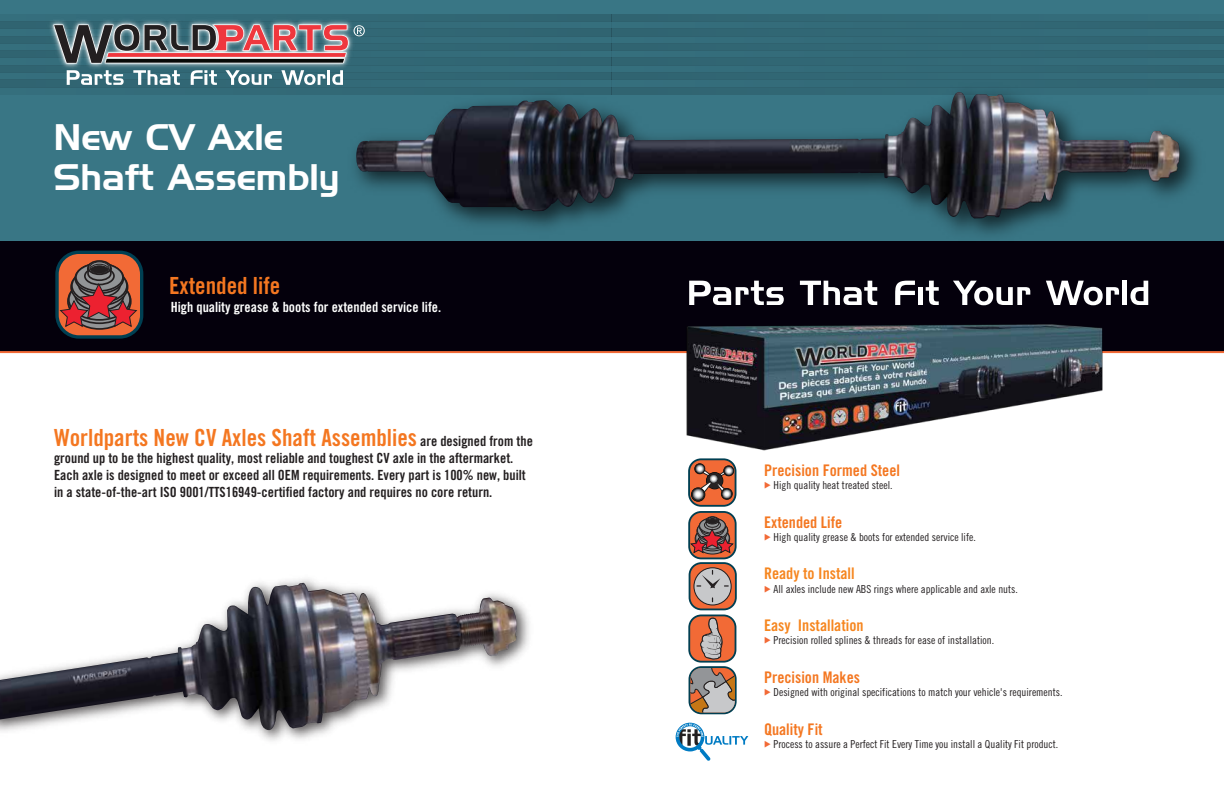
<style>
.page{position:relative;width:1224px;height:792px;background:#fff}
.page>*{position:absolute;margin:0;border:0;box-sizing:border-box;transform-origin:0 0}
.t1{font:36px/40px "Handel Gothic BT";color:#fff}
.t2{font:23.6px "Trade Gothic Bold Cond Twenty";color:#f47721}
.t3{font:16px "Trade Gothic Bold Cond Twenty";color:#f47721}
.t4{font:16px "Trade Gothic Bold Cond Twenty";color:#f6861f}
.t5{font:14px/16.8px "Trade Gothic Bold Cond Twenty";color:#231f20}
.t6{font:14px "Trade Gothic Bold Cond Twenty";color:#fff}
.t7{font:11px "Trade Gothic Cond Eighteen";color:#231f20}
.s1{font-size:14px;color:#231f20}
.s2{color:#f26a36}
</style>
<div class="page">
<div style="left:0;top:0;width:612px;height:242px;background:#397685"></div>
<div style="left:612px;top:0;width:612px;height:242px;background:#397685"></div>
<div style="left:0;top:241px;width:1224px;height:112px;background:#04000c"></div>
<hr style="left:0;top:351px;width:1224px;height:2px;background:#f26a36">
<svg style="left:689px;top:281px;width:94px;height:10px"></svg>
<svg style="left:800px;top:281px;width:77px;height:10px"></svg>
<svg style="left:895px;top:281px;width:20px;height:10px"></svg>
<div style="left:918px;top:287px;width:5px;height:18px;background:#fff"></div>
<svg style="left:926px;top:281px;width:13px;height:10px"></svg>
<svg style="left:953px;top:281px;width:77px;height:10px"></svg>
<svg style="left:1046px;top:281px;width:73px;height:14px"></svg>
<div style="left:1122px;top:281px;width:5px;height:24px;background:#fff"></div>
<svg style="left:1130px;top:281px;width:18px;height:24px"></svg>
<img style="left:258px;top:579px;width:271px;height:162px">
<img style="left:0;top:583px;width:470px;height:148px">
<img style="left:323px;top:94px;width:874px;height:141px">
<img style="left:356px;top:100px;width:594px;height:111px">
<img style="left:665px;top:291px;width:453px;height:179px">
<div style="left:0;top:14px;width:612px;height:8px;background:#326876"></div>
<div style="left:0;top:22px;width:612px;height:7px;background:#346c7a"></div>
<div style="left:0;top:29px;width:612px;height:7px;background:#316674"></div>
<div style="left:0;top:36px;width:612px;height:7px;background:#346c7a"></div>
<div style="left:0;top:43px;width:612px;height:8px;background:#316674"></div>
<div style="left:0;top:51px;width:612px;height:7px;background:#346c7a"></div>
<div style="left:0;top:58px;width:612px;height:7px;background:#316674"></div>
<div style="left:0;top:65px;width:612px;height:7px;background:#346c7a"></div>
<div style="left:0;top:72px;width:612px;height:8px;background:#316775"></div>
<div style="left:0;top:80px;width:612px;height:7px;background:#336b79"></div>
<div style="left:0;top:87px;width:612px;height:7px;background:#326977"></div>
<div style="left:612px;top:14px;width:612px;height:8px;background:#326977"></div>
<div style="left:612px;top:22px;width:612px;height:7px;background:#326977"></div>
<div style="left:612px;top:29px;width:612px;height:7px;background:#326977"></div>
<div style="left:612px;top:36px;width:612px;height:7px;background:#326977"></div>
<div style="left:612px;top:43px;width:612px;height:8px;background:#326977"></div>
<div style="left:612px;top:51px;width:612px;height:7px;background:#326977"></div>
<div style="left:612px;top:58px;width:612px;height:7px;background:#326977"></div>
<div style="left:612px;top:65px;width:612px;height:7px;background:#326977"></div>
<div style="left:612px;top:72px;width:612px;height:8px;background:#326977"></div>
<div style="left:612px;top:80px;width:612px;height:7px;background:#326977"></div>
<div style="left:612px;top:87px;width:612px;height:7px;background:#326876"></div>
<svg style="left:67px;top:71px;width:57px;height:14px"></svg>
<svg style="left:133px;top:71px;width:47px;height:14px"></svg>
<svg style="left:191px;top:71px;width:26px;height:14px"></svg>
<svg style="left:226px;top:71px;width:46px;height:14px"></svg>
<svg style="left:281px;top:71px;width:44px;height:14px"></svg>
<hr style="left:327px;top:70px;width:3px;height:15px;background:#fff">
<svg style="left:332px;top:71px;width:11px;height:14px"></svg>
<img style="left:46px;top:19px;width:310px;height:52px">
<img style="left:52px;top:22px;width:299px;height:44px">
<svg style="left:53px;top:23px;width:312px;height:41px"></svg>
<svg style="left:676px;top:723px;width:72px;height:38px"></svg>
<div style="left:689px;top:666px;width:48px;height:48px;border:4px solid #003f52;border-radius:11px"></div>
<svg style="left:690px;top:668px;width:45px;height:44px"></svg>
<div style="left:689px;top:562px;width:48px;height:48px;border:4px solid #003f52;border-radius:11px"></div>
<div style="left:690px;top:564px;width:45px;height:45px;background:#f26a36;border-radius:11px"></div>
<div style="left:694px;top:568px;width:37px;height:37px;background:#c7c8ca;border-radius:50%"></div>
<div style="left:693px;top:567px;width:39px;height:38px;border:1px solid #231f20;border-radius:50%"></div>
<svg style="left:697px;top:570px;width:31px;height:18px"></svg>
<div style="left:688px;top:615px;width:48px;height:48px;border:4px solid #003f52;border-radius:11px"></div>
<div style="left:690px;top:616px;width:45px;height:45px;background:#f26a36;border-radius:11px"></div>
<svg style="left:700px;top:616px;width:23px;height:44px"></svg>
<div style="left:688px;top:458px;width:48px;height:49px;border:4px solid #003f52;border-radius:11px"></div>
<div style="left:690px;top:460px;width:45px;height:45px;background:#f26a36;border-radius:11px"></div>
<svg style="left:694px;top:464px;width:40px;height:36px"></svg>
<svg style="left:691px;top:487px;width:14px;height:15px"></svg>
<svg style="left:691px;top:488px;width:14px;height:13px"></svg>
<div style="left:688px;top:511px;width:49px;height:48px;border:4px solid #003f52;border-radius:11px"></div>
<div style="left:690px;top:513px;width:45px;height:45px;background:#f26a36;border-radius:11px"></div>
<div style="left:706px;top:516px;width:13px;height:8px;border:1px solid #231f20;border-radius:50%"></div>
<div style="left:707px;top:517px;width:11px;height:6px;background:#2c292a;border-radius:50%"></div>
<div style="left:707px;top:517px;width:11px;height:7px;border:1px solid #231f20;border-radius:50%"></div>
<svg style="left:690px;top:518px;width:44px;height:36px"></svg>
<div style="left:55px;top:251px;width:88px;height:88px;border:7px solid #003f52;border-radius:20px"></div>
<div style="left:59px;top:254px;width:81px;height:81px;background:#f26a36;border-radius:20px"></div>
<div style="left:87px;top:260px;width:25px;height:15px;border:2px solid #231f20;border-radius:50%"></div>
<div style="left:89px;top:261px;width:20px;height:13px;border:1px solid #231f20;border-radius:50%"></div>
<svg style="left:59px;top:263px;width:79px;height:65px"></svg>
<h1 class="t1" style="left:53px;top:117px;width:289px">New CV Axle<br>Shaft Assembly</h1>
<h2 class="t2" style="left:169px;top:271px;width:113px">Extended life</h2>
<p class="t6" style="left:171px;top:298px;width:272px">High quality grease &amp; boots for extended service life.</p>
<h2 class="t2" style="left:54px;top:424px;width:480px">Worldparts New CV Axles Shaft Assemblies <span class="s1">are designed from the</span></h2>
<p class="t5" style="left:54px;top:450px;width:473px">ground up to be the highest quality, most reliable and toughest CV axle in the aftermarket.<br>Each axle is designed to meet or exceed all OEM requirements. Every part is 100% new, built in a state-of-the-art ISO 9001/TTS16949-certified factory and requires no core return.</p>
<h3 class="t3" style="left:764px;top:460px;width:137px">Precision Formed Steel</h3>
<p class="t7" style="left:764px;top:479px;width:130px"><span class="s2">◆</span> High quality heat treated steel.</p>
<h3 class="t3" style="left:764px;top:512px;width:80px">Extended Life</h3>
<p class="t7" style="left:764px;top:530px;width:213px"><span class="s2">◆</span> High quality grease &amp; boots for extended service life.</p>
<h3 class="t4" style="left:764px;top:564px;width:92px">Ready to Install</h3>
<p class="t7" style="left:764px;top:582px;width:255px"><span class="s2">◆</span> All axles include new ABS rings where applicable and axle nuts.</p>
<h3 class="t4" style="left:764px;top:616px;width:101px">Easy Installation</h3>
<p class="t7" style="left:764px;top:634px;width:232px"><span class="s2">◆</span> Precision rolled splines &amp; threads for ease of installation.</p>
<h3 class="t3" style="left:764px;top:667px;width:97px">Precision Makes</h3>
<p class="t7" style="left:764px;top:686px;width:300px"><span class="s2">◆</span> Designed with original specifications to match your vehicle's requirements.</p>
<h3 class="t3" style="left:764px;top:719px;width:60px">Quality Fit</h3>
<p class="t7" style="left:764px;top:737px;width:296px"><span class="s2">◆</span> Process to assure a Perfect Fit Every Time you install a Quality Fit product.</p>
</div>
